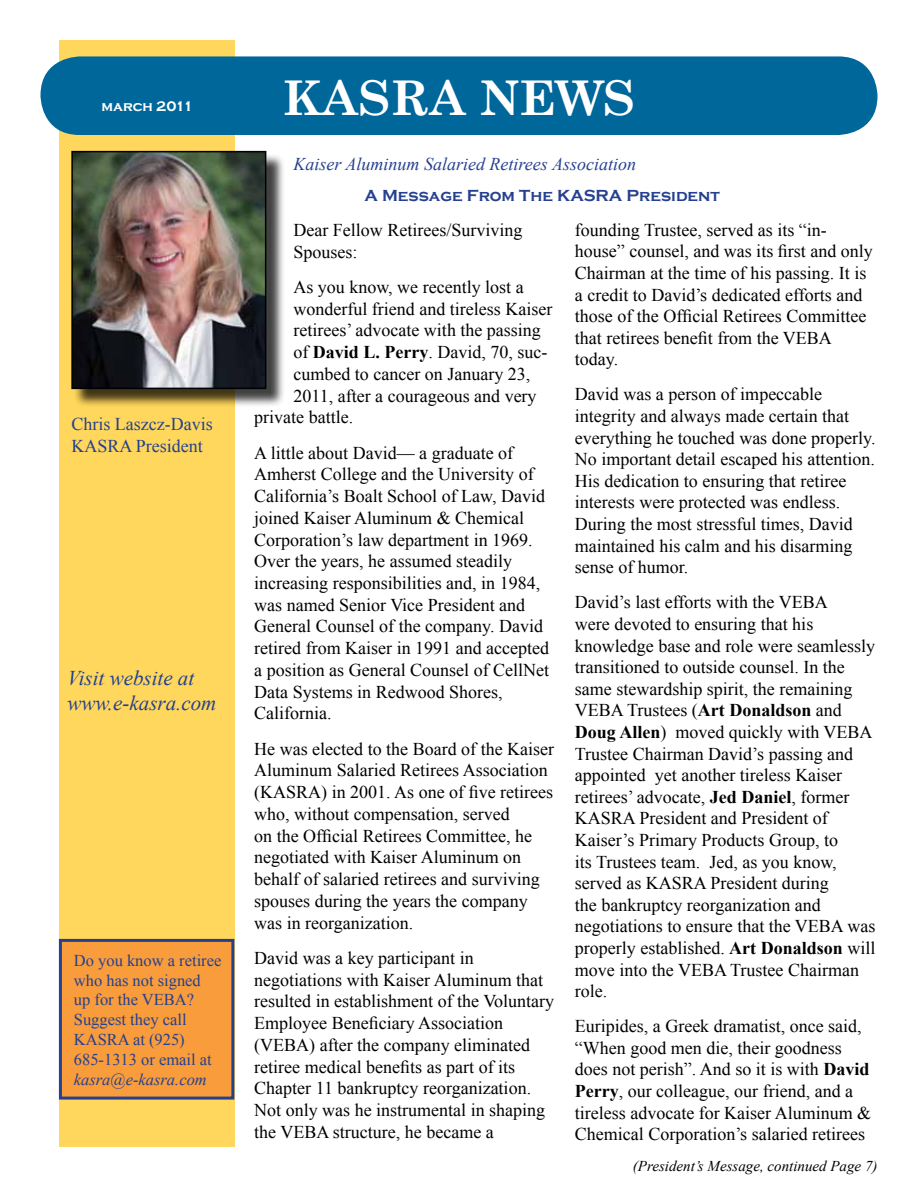
<style>
.page{position:relative;width:918px;height:1188px;background:#fff}
.page>*{position:absolute;margin:0;border:0;box-sizing:border-box;transform-origin:0 0}
.t1{font:700 48px "Century Schoolbook";color:#fff}
.t2{font:italic 21px/25.2px "Times New Roman";color:#25408f}
.t3{font:18px/21.6px "Times New Roman";color:#000}
.t4{font:italic 18px "Times New Roman";color:#25408f}
.t5{font:18px/21.6px "Times New Roman";color:#25408f}
.t6{font:16.5px/19.8px "Times New Roman";color:#25408f}
.t7{font:700 16.5px "Copperplate Gothic";color:#25408f}
.t8{font:italic 16.5px "Times New Roman";color:#25408f}
.t9{font:italic 15px "Times New Roman";color:#000}
.t10{font:700 14.25px "Copperplate Gothic";letter-spacing:-.015em;color:#fff}
.s1{font-weight:700}
</style>
<div class="page">
<div style="left:59px;top:40px;width:175px;height:1108px;background:#ffd75c"></div>
<div style="left:40px;top:56px;width:838px;height:79px;background:#00679b;border-radius:39px"></div>
<div style="left:74px;top:153px;width:211px;height:255px;background:#000;opacity:.75"></div>
<img style="left:74px;top:154px;width:189px;height:232px">
<div style="left:71px;top:151px;width:195px;height:238px;border:2px solid #000"></div>
<div style="left:60px;top:940px;width:173px;height:158px;background:#f89c3c"></div>
<div style="left:59px;top:939px;width:175px;height:161px;border:3px solid #25408f"></div>
<p class="t10" style="left:102px;top:99px;width:93px">march 2011</p>
<p class="t5" style="left:71px;top:413px;width:143px">Chris Laszcz-Davis<br>KASRA President</p>
<p class="t2" style="left:68px;top:665px;width:150px">Visit website at www.e-kasra.com</p>
<p class="t6" style="left:74px;top:950px;width:149px">Do you know a retiree who has not signed up for the VEBA?<br>Suggest they call<br>KASRA at (925)<br>685-1313 or email at</p>
<p class="t8" style="left:74px;top:1068px;width:134px">kasra@e-kasra.com</p>
<h1 class="t1" style="left:283px;top:60px;width:354px">KASRA NEWS</h1>
<p class="t4" style="left:293px;top:151px;width:344px">Kaiser Aluminum Salaried Retirees Association</p>
<p class="t7" style="left:364px;top:187px;width:357px">A Message From The KASRA President</p>
<p class="t3" style="left:293px;top:219px;width:230px">Dear Fellow Retirees/Surviving<br>Spouses:</p>
<p class="t3" style="left:293px;top:276px;width:232px">As you know, we recently lost a</p>
<p class="t3" style="left:293px;top:297px;width:260px">wonderful friend and tireless Kaiser</p>
<p class="t3" style="left:293px;top:319px;width:249px">retirees’ advocate with the passing</p>
<p class="t3" style="left:293px;top:341px;width:255px">of <span class="s1">David L. Perry</span>. David, 70, suc-</p>
<p class="t3" style="left:293px;top:363px;width:238px">cumbed to cancer on January 23,</p>
<p class="t3" style="left:293px;top:384px;width:245px">2011, after a courageous and very</p>
<p class="t3" style="left:254px;top:406px;width:100px">private battle.</p>
<p class="t3" style="left:254px;top:441px;width:296px">A little about David— a graduate of Amherst College and the University of California’s Boalt School of Law, David joined Kaiser Aluminum &amp; Chemical Corporation’s law department in 1969.<br>Over the years, he assumed steadily increasing responsibilities and, in 1984, was named Senior Vice President and General Counsel of the company. David retired from Kaiser in 1991 and accepted a position as General Counsel of CellNet Data Systems in Redwood Shores, California.</p>
<p class="t3" style="left:254px;top:738px;width:301px">He was elected to the Board of the Kaiser Aluminum Salaried Retirees Association (KASRA) in 2001. As one of five retirees who, without compensation, served<br>on the Official Retirees Committee, he negotiated with Kaiser Aluminum on behalf of salaried retirees and surviving spouses during the years the company was in reorganization.</p>
<p class="t3" style="left:254px;top:947px;width:301px">David was a key participant in negotiations with Kaiser Aluminum that resulted in establishment of the Voluntary Employee Beneficiary Association (VEBA) after the company eliminated retiree medical benefits as part of its Chapter 11 bankruptcy reorganization.<br>Not only was he instrumental in shaping the VEBA structure, he became a</p>
<p class="t3" style="left:575px;top:219px;width:299px">founding Trustee, served as its “in&shy;house” counsel, and was its first and only Chairman at the time of his passing. It is a credit to David’s dedicated efforts and those of the Official Retirees Committee that retirees benefit from the VEBA today.</p>
<p class="t3" style="left:575px;top:383px;width:302px">David was a person of impeccable integrity and always made certain that everything he touched was done properly.<br>No important detail escaped his attention.<br>His dedication to ensuring that retiree interests were protected was endless.<br>During the most stressful times, David maintained his calm and his disarming sense of humor.</p>
<p class="t3" style="left:575px;top:591px;width:302px">David’s last efforts with the VEBA<br>were devoted to ensuring that his knowledge base and role were seamlessly transitioned to outside counsel. In the same stewardship spirit, the remaining VEBA Trustees (<span class="s1">Art Donaldson</span> and <span class="s1">Doug Allen</span>) moved quickly with VEBA Trustee Chairman David’s passing and appointed yet another tireless Kaiser retirees’ advocate, <span class="s1">Jed Daniel</span>, former KASRA President and President of Kaiser’s Primary Products Group, to<br>its Trustees team. Jed, as you know, served as KASRA President during<br>the bankruptcy reorganization and negotiations to ensure that the VEBA was properly established. <span class="s1">Art Donaldson</span> will move into the VEBA Trustee Chairman role.</p>
<p class="t3" style="left:575px;top:1015px;width:298px">Euripides, a Greek dramatist, once said, “When good men die, their goodness does not perish”. And so it is with <span class="s1">David Perry</span>, our colleague, our friend, and a tireless advocate for Kaiser Aluminum &amp; Chemical Corporation’s salaried retirees</p>
<p class="t9" style="left:633px;top:1156px;width:246px">(President’s Message, continued Page 7)</p>
</div>
